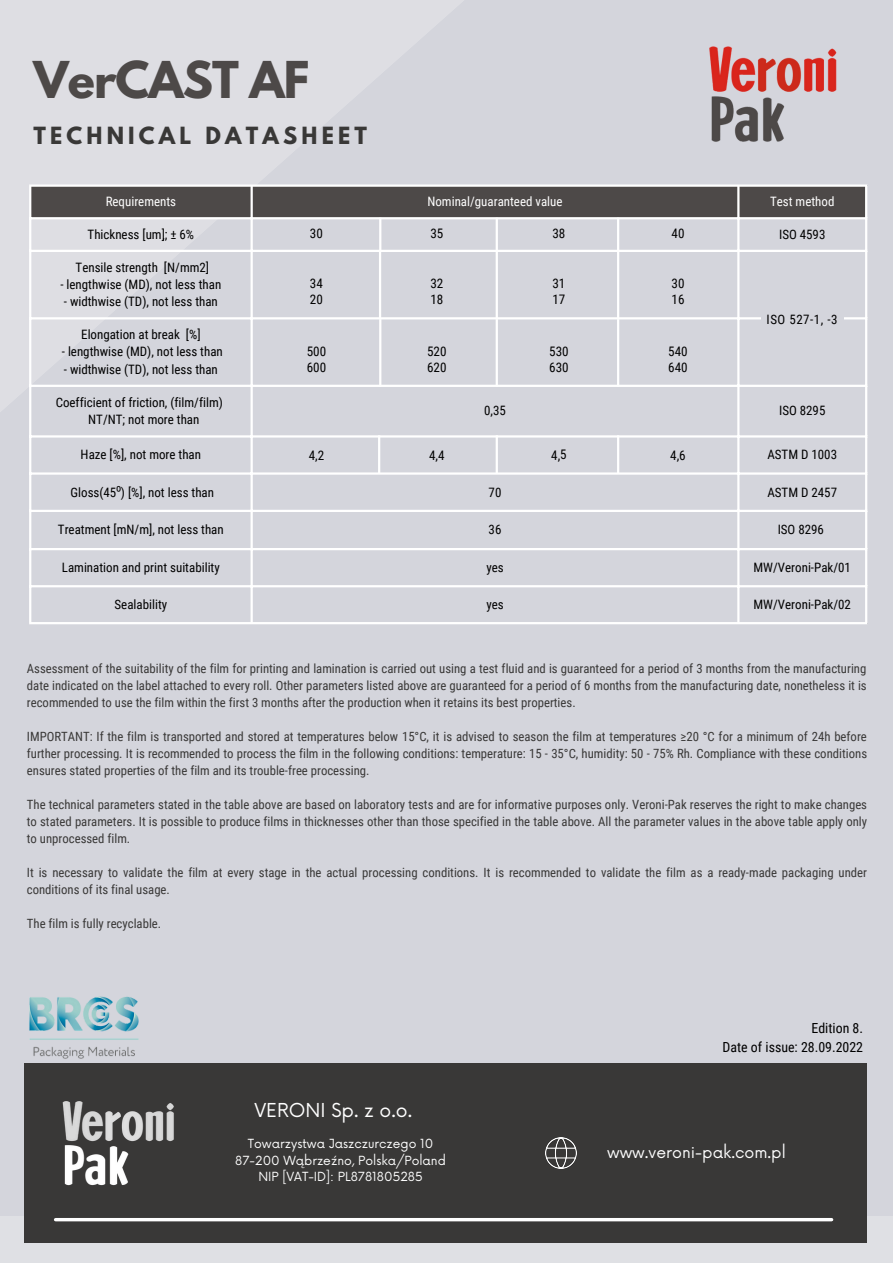
<style>
.page{position:relative;width:893px;height:1264px;background:#fff}
.page>*{position:absolute;margin:0;border:0;box-sizing:border-box;transform-origin:0 0}
.t1{font:700 45px "League Spartan";letter-spacing:-.02em;color:#4d4948}
.t2{font:700 21px "League Spartan";letter-spacing:.2em;color:#393837}
.t3{font:18.75px "Now";color:#fff}
.t4{font:15.6px "Now";color:#fff}
.t5{font:13.95px/19px "Roboto Condensed";color:#000;text-align:right}
.t6{font:13.2px/16.4px "Roboto Condensed";color:#000}
.t7{font:12.9px/17.2px "Roboto Condensed";color:#000}
.t8{font:12.9px "Roboto Condensed";color:#fff}
.t9{font:12.75px/17px "Roboto Condensed";color:#393837;text-align:justify}
.t10{font:12.3px/16.5px "Now";color:#fff;text-align:center}
.t11{font:9.45px "Roboto";color:#000}
.s1{font-family:"Noto Sans"}
</style>
<div class="page">
<div style="left:0;top:0;width:892px;height:1262px;background:#d4d5dc"></div>
<div style="left:0;top:1216px;width:892px;height:46px;background:#dfe0e4"></div>
<svg style="left:31px;top:219px;width:455px;height:253px"></svg>
<div style="left:31px;top:187px;width:834px;height:30px;background:#4d4948"></div>
<svg style="left:31px;top:550px;width:219px;height:72px"></svg>
<hr style="left:29px;top:187px;width:2px;height:435px;background:#fff">
<hr style="left:250px;top:187px;width:3px;height:435px;background:#fff">
<hr style="left:737px;top:187px;width:2px;height:435px;background:#fff">
<hr style="left:865px;top:187px;width:2px;height:435px;background:#fff">
<hr style="left:29px;top:184px;width:838px;height:3px;background:#fff">
<hr style="left:29px;top:217px;width:838px;height:2px;background:#fff">
<hr style="left:29px;top:250px;width:838px;height:2px;background:#fff">
<hr style="left:29px;top:317px;width:838px;height:2px;background:#fff">
<hr style="left:29px;top:385px;width:838px;height:2px;background:#fff">
<hr style="left:29px;top:435px;width:838px;height:2px;background:#fff">
<hr style="left:29px;top:472px;width:838px;height:2px;background:#fff">
<hr style="left:29px;top:510px;width:838px;height:2px;background:#fff">
<hr style="left:29px;top:548px;width:838px;height:2px;background:#fff">
<hr style="left:29px;top:585px;width:838px;height:2px;background:#fff">
<hr style="left:29px;top:622px;width:838px;height:2px;background:#fff">
<div style="left:761px;top:299px;width:82px;height:42px;background:#d4d5dc"></div>
<hr style="left:495px;top:319px;width:3px;height:67px;background:#fff">
<hr style="left:379px;top:319px;width:2px;height:67px;background:#fff">
<hr style="left:617px;top:319px;width:2px;height:67px;background:#fff">
<hr style="left:379px;top:251px;width:2px;height:68px;background:#fff">
<hr style="left:495px;top:251px;width:3px;height:68px;background:#fff">
<hr style="left:495px;top:435px;width:3px;height:38px;background:#fff">
<hr style="left:378px;top:435px;width:2px;height:38px;background:#fff">
<hr style="left:617px;top:435px;width:2px;height:38px;background:#fff">
<hr style="left:379px;top:218px;width:2px;height:33px;background:#fff">
<hr style="left:495px;top:218px;width:3px;height:33px;background:#fff">
<hr style="left:617px;top:218px;width:2px;height:33px;background:#fff">
<img style="left:709px;top:46px;width:128px;height:96px">
<div style="left:25px;top:1062px;width:842px;height:180px;background:#393837"></div>
<hr style="left:56px;top:1218px;width:775px;height:3px;background:#fff">
<img style="left:62px;top:1101px;width:112px;height:85px">
<img style="left:546px;top:1137px;width:30px;height:31px">
<img style="left:29px;top:996px;width:110px;height:63px">
<hr style="left:617px;top:251px;width:2px;height:68px;background:#fff">
<h1 class="t1" style="left:33px;top:58px;width:277px">VerCAST AF</h1>
<h2 class="t2" style="left:33px;top:125px;width:335px">TECHNICAL DATASHEET</h2>
<p class="t8" style="left:106px;top:194px;width:72px">Requirements</p>
<p class="t8" style="left:427px;top:194px;width:137px">Nominal/guaranteed value</p>
<p class="t8" style="left:770px;top:194px;width:66px">Test method</p>
<p class="t7" style="left:88px;top:226px;width:108px">Thickness [um]; ± 6%</p>
<p class="t7" style="left:779px;top:226px;width:48px">ISO 4593</p>
<p class="t7" style="left:76px;top:259px;width:135px">Tensile strength [N/mm2]</p>
<p class="t7" style="left:60px;top:276px;width:162px">- lengthwise (MD), not less than</p>
<p class="t7" style="left:64px;top:293px;width:155px">- widthwise (TD), not less than</p>
<p class="t7" style="left:81px;top:326px;width:121px">Elongation at break [%]</p>
<p class="t7" style="left:62px;top:343px;width:162px">- lengthwise (MD), not less than</p>
<p class="t7" style="left:64px;top:360px;width:155px">- widthwise (TD), not less than</p>
<p class="t7" style="left:88px;top:393px;width:136px;text-indent:-32px">Coefficient of friction, (film/film)<br>NT/NT; not more than</p>
<p class="t7" style="left:484px;top:402px;width:23px">0,35</p>
<p class="t7" style="left:779px;top:402px;width:48px">ISO 8295</p>
<p class="t7" style="left:81px;top:446px;width:122px">Haze [%], not more than</p>
<p class="t7" style="left:767px;top:446px;width:71px">ASTM D 1003</p>
<p class="t7" style="left:71px;top:483px;width:145px">Gloss(45<span class="s1">⁰</span>) [%], not less than</p>
<p class="t7" style="left:488px;top:483px;width:14px">70</p>
<p class="t7" style="left:767px;top:483px;width:71px">ASTM D 2457</p>
<p class="t7" style="left:58px;top:521px;width:167px">Treatment [mN/m], not less than</p>
<p class="t7" style="left:488px;top:521px;width:14px">36</p>
<p class="t7" style="left:777px;top:521px;width:48px">ISO 8296</p>
<p class="t7" style="left:62px;top:559px;width:159px">Lamination and print suitability</p>
<p class="t7" style="left:486px;top:559px;width:19px">yes</p>
<p class="t7" style="left:753px;top:559px;width:99px">MW/Veroni-Pak/01</p>
<p class="t7" style="left:115px;top:596px;width:54px">Sealability</p>
<p class="t7" style="left:486px;top:596px;width:19px">yes</p>
<p class="t7" style="left:753px;top:596px;width:99px">MW/Veroni-Pak/02</p>
<p class="t6" style="left:310px;top:225px;width:14px">30</p>
<p class="t6" style="left:430px;top:225px;width:14px">35</p>
<p class="t6" style="left:552px;top:225px;width:14px">38</p>
<p class="t6" style="left:671px;top:225px;width:14px">40</p>
<p class="t11" style="left:163px;top:230px;width:3px">,</p>
<p class="t6" style="left:310px;top:275px;width:14px">34<br>20</p>
<p class="t6" style="left:671px;top:275px;width:14px">30<br>16</p>
<p class="t6" style="left:430px;top:275px;width:14px">32<br>18</p>
<p class="t6" style="left:552px;top:275px;width:14px">31<br>17</p>
<p class="t7" style="left:766px;top:311px;width:72px">ISO 527-1, -3</p>
<p class="t6" style="left:307px;top:343px;width:21px">500<br>600</p>
<p class="t6" style="left:427px;top:343px;width:21px">520<br>620</p>
<p class="t6" style="left:549px;top:343px;width:21px">530<br>630</p>
<p class="t6" style="left:668px;top:343px;width:21px">540<br>640</p>
<p class="t6" style="left:308px;top:447px;width:17px">4,2</p>
<p class="t6" style="left:429px;top:447px;width:17px">4,4</p>
<p class="t6" style="left:670px;top:447px;width:17px">4,6</p>
<p class="t9" style="left:27px;top:660px;width:841px">Assessment of the suitability of the film for printing and lamination is carried out using a test fluid and is guaranteed for a period of 3 months from the manufacturing date indicated on the label attached to every roll. Other parameters listed above are guaranteed for a period of 6 months from the manufacturing date, nonetheless it is recommended to use the film within the first 3 months after the production when it retains its best properties.</p>
<p class="t9" style="left:27px;top:728px;width:841px">IMPORTANT: If the film is transported and stored at temperatures below 15°C, it is advised to season the film at temperatures ≥20 °C for a minimum of 24h before further processing. It is recommended to process the film in the following conditions: temperature: 15 - 35°C, humidity: 50 - 75% Rh. Compliance with these conditions ensures stated properties of the film and its trouble-free processing.</p>
<p class="t9" style="left:27px;top:795px;width:841px">The technical parameters stated in the table above are based on laboratory tests and are for informative purposes only. Veroni-Pak reserves the right to make changes to stated parameters. It is possible to produce films in thicknesses other than those specified in the table above. All the parameter values in the above table apply only to unprocessed film.</p>
<p class="t9" style="left:27px;top:863px;width:841px">It is necessary to validate the film at every stage in the actual processing conditions. It is recommended to validate the film as a ready-made packaging under conditions of its final usage.</p>
<p class="t9" style="left:27px;top:914px;width:136px">The film is fully recyclable.</p>
<p class="t5" style="left:722px;top:1018px;width:142px">Edition 8.<br>Date of issue: 28.09.2022</p>
<h3 class="t3" style="left:254px;top:1099px;width:159px">VERONI Sp. z o.o.</h3>
<p class="t10" style="left:235px;top:1136px;width:212px">Towarzystwa Jaszczurczego 10<br>87-200 Wąbrzeźno, Polska/Poland<br>NIP [VAT-ID]: PL8781805285</p>
<p class="t4" style="left:607px;top:1143px;width:180px">www.veroni-pak.com.pl</p>
</div>
